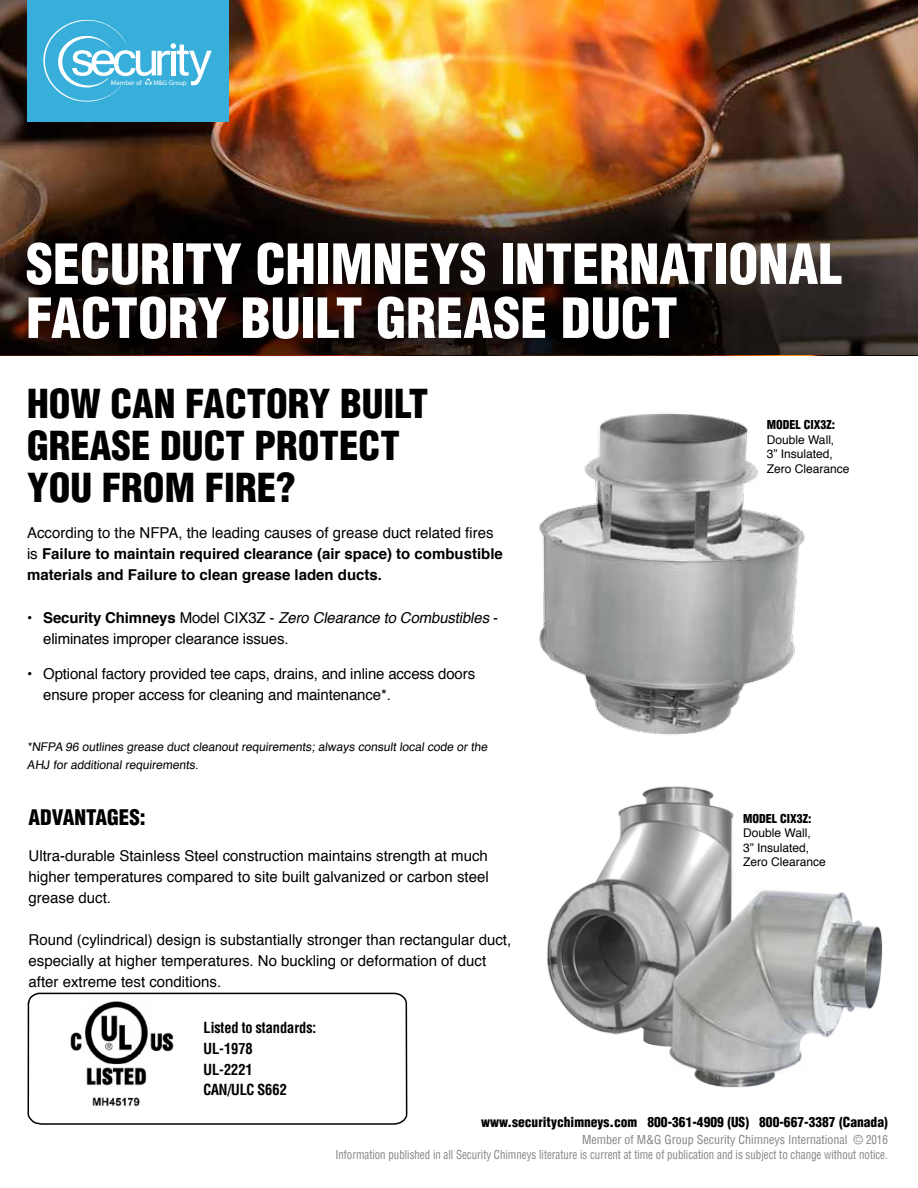
<style>
.page{position:relative;width:918px;height:1188px;background:#fff}
.page>*{position:absolute;margin:0;border:0;box-sizing:border-box;transform-origin:0 0}
.t1{font:900 condensed 54px/54px "Helvetica";color:#fff}
.t2{font:900 condensed 39px/42px "Helvetica";color:#000}
.t3{font:900 condensed 21px "Helvetica";color:#000101}
.t4{font:15px/21px "Helvetica";color:#000}
.t5{font:700 15px/21px "Helvetica";color:#000}
.t6{font:700 condensed 14.85px/20.9px "Helvetica";color:#000}
.t7{font:900 condensed 13.5px "Helvetica";color:#000}
.t8{font:12px/14.4px "Helvetica";color:#000}
.t9{font:condensed 12px/15px "Helvetica";color:#808285;text-align:right}
.t10{font:900 condensed 12px "Helvetica";color:#000}
.t11{font:6.75px "Myriad Pro";color:#fff}
.s1{font-weight:400}
.s2{font-weight:700}
.s3{font-style:italic}
</style>
<div class="page">
<img style="left:0;top:0;width:918px;height:355px">
<div style="left:27px;top:0;width:201px;height:122px;background:#38afda"></div>
<svg style="left:43px;top:20px;width:169px;height:82px"></svg>
<img style="left:547px;top:786px;width:187px;height:248px">
<img style="left:610px;top:881px;width:273px;height:207px">
<svg style="left:27px;top:992px;width:381px;height:133px"></svg>
<img style="left:71px;top:1002px;width:103px;height:114px">
<div style="left:75px;top:1086px;width:82px;height:11px;background:#fff"></div>
<div style="left:78px;top:1107px;width:82px;height:12px;background:#fff"></div>
<img style="left:430px;top:282px;width:488px;height:453px">
<p class="t11" style="left:111px;top:78px;width:33px">Member of</p>
<p class="t11" style="left:153px;top:78px;width:35px">M&amp;G Group</p>
<h1 class="t1" style="left:26px;top:237px;width:818px">SECURITY CHIMNEYS INTERNATIONAL<br>FACTORY BUILT GREASE DUCT</h1>
<h2 class="t2" style="left:27px;top:382px;width:403px">HOW CAN FACTORY BUILT<br>GREASE DUCT PROTECT<br>YOU FROM FIRE?</h2>
<p class="t5" style="left:27px;top:522px;width:477px"><span class="s1">According to the NFPA, the leading causes of grease duct related fires is</span> Failure to maintain required clearance (air space) to combustible materials and Failure to clean grease laden ducts.</p>
<p class="t4" style="left:43px;top:608px;width:456px;text-indent:-16px"><span class="s2">• Security Chimneys</span> Model CIX3Z - <span class="s3">Zero Clearance to Combustibles&shy;</span>eliminates improper clearance issues.</p>
<p class="t4" style="left:43px;top:664px;width:433px;text-indent:-16px">• Optional factory provided tee caps, drains, and inline access doors ensure proper access for cleaning and maintenance*.</p>
<p class="t8" style="left:27px;top:738px;width:465px;line-height:18px">*NFPA 96 outlines grease duct cleanout requirements; always consult local code or the<br>AHJ for additional requirements.</p>
<h3 class="t3" style="left:29px;top:804px;width:119px">ADVANTAGES:</h3>
<p class="t4" style="left:29px;top:846px;width:462px;text-align:justify">Ultra-durable Stainless Steel construction maintains strength at much higher temperatures compared to site built galvanized or carbon steel grease duct.</p>
<p class="t4" style="left:29px;top:930px;width:484px">Round (cylindrical) design is substantially stronger than rectangular duct, especially at higher temperatures. No buckling or deformation of duct after extreme test conditions.</p>
<p class="t6" style="left:204px;top:1017px;width:114px">Listed to standards:<br>UL-1978<br>UL-2221<br>CAN/ULC S662</p>
<p class="t10" style="left:767px;top:417px;width:70px">MODEL CIX3Z:</p>
<p class="t8" style="left:767px;top:433px;width:84px">Double Wall,<br>3” Insulated,<br>Zero Clearance</p>
<p class="t10" style="left:743px;top:811px;width:70px">MODEL CIX3Z:</p>
<p class="t8" style="left:743px;top:826px;width:84px">Double Wall,<br>3” Insulated,<br>Zero Clearance</p>
<p class="t7" style="left:481px;top:1114px;width:408px">www.securitychimneys.com 800-361-4909 (US) 800-667-3387 (Canada)</p>
<p class="t9" style="left:335px;top:1132px;width:554px">Member of M&amp;G Group Security Chimneys International © 2016<br>Information published in all Security Chimneys literature is current at time of publication and is subject to change without notice.</p>
</div>
